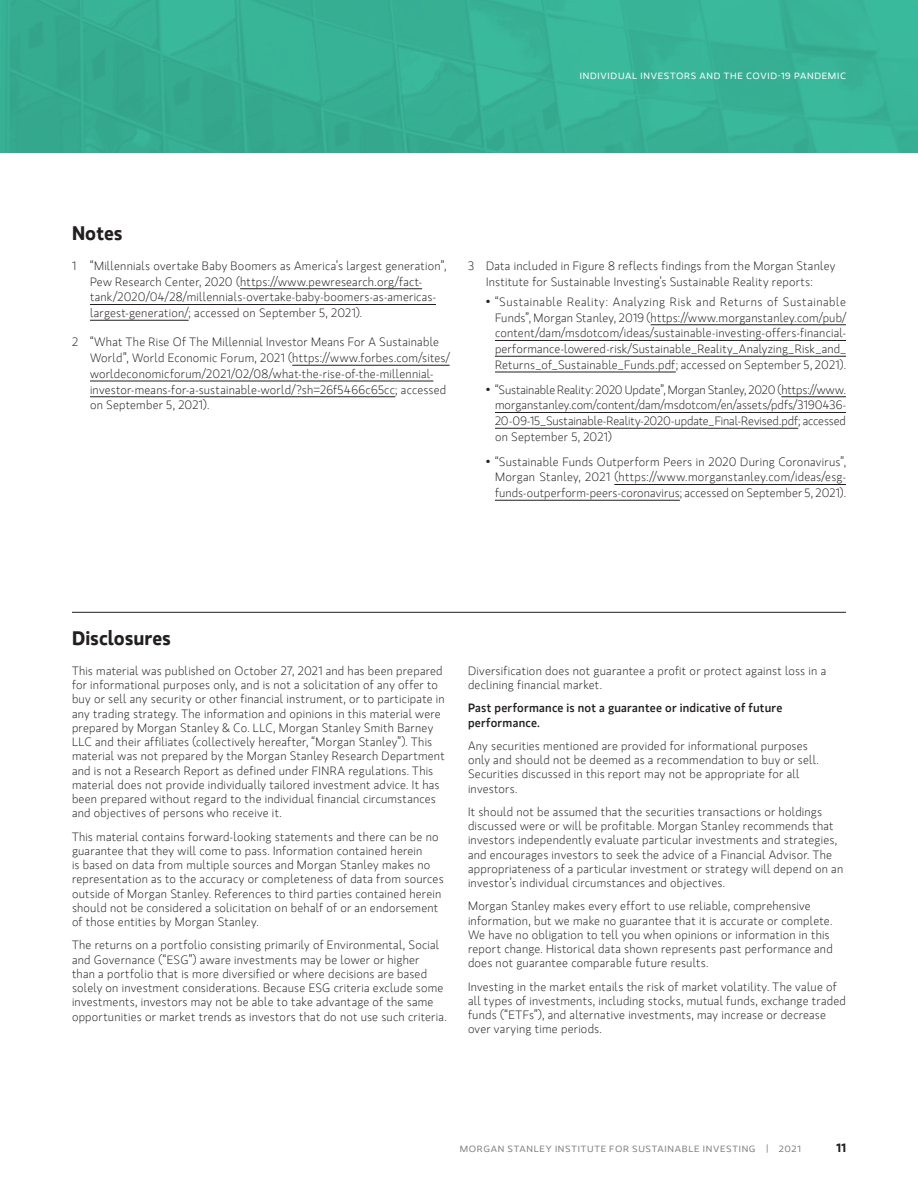
<style>
.page{position:relative;width:918px;height:1188px;background:#fff}
.page>*{position:absolute;margin:0;border:0;box-sizing:border-box;transform-origin:0 0}
.t1{font:700 19.5px "MS Gloriola II Std";color:#231f20}
.t2{font:300 12px/14.2px "MS Gloriola II Std";letter-spacing:.02em;color:#231f20}
.t3{font:500 12px/14.2px "MS Gloriola II Std";letter-spacing:.02em;color:#231f20}
.t4{font:700 12px "MS Gloriola II Std";color:#231f20}
.t5{font:9px "MS Gloriola II Std";letter-spacing:.075em;color:#808285;scale:1.1 1}
.t6{font:9px "MS Gloriola II Std";letter-spacing:.075em;color:#fff;scale:1.1 1}
.s1{font-size:10.5px}
</style>
<div class="page">
<div style="left:0;top:0;width:918px;height:153px;background:#37b094"></div>
<hr style="left:240px;top:288px;width:182px;height:1px;background:#231f20">
<hr style="left:90px;top:304px;width:346px;height:1px;background:#231f20">
<hr style="left:90px;top:320px;width:99px;height:1px;background:#231f20">
<hr style="left:292px;top:365px;width:158px;height:1px;background:#231f20">
<hr style="left:90px;top:381px;width:343px;height:1px;background:#231f20">
<hr style="left:90px;top:396px;width:305px;height:1px;background:#231f20">
<hr style="left:651px;top:324px;width:195px;height:1px;background:#231f20">
<hr style="left:495px;top:340px;width:351px;height:1px;background:#231f20">
<hr style="left:495px;top:356px;width:351px;height:1px;background:#231f20">
<hr style="left:495px;top:372px;width:181px;height:1px;background:#231f20">
<hr style="left:781px;top:396px;width:65px;height:1px;background:#231f20">
<hr style="left:495px;top:412px;width:351px;height:1px;background:#231f20">
<hr style="left:495px;top:428px;width:303px;height:1px;background:#231f20">
<hr style="left:614px;top:484px;width:232px;height:1px;background:#231f20">
<hr style="left:495px;top:500px;width:185px;height:1px;background:#231f20">
<hr style="left:72px;top:612px;width:774px;height:1px;background:#231f20">
<p class="t6" style="left:580px;top:69px;width:243px">INDIVIDUAL INVESTORS AND THE COVID-19 PANDEMIC</p>
<h1 class="t1" style="left:72px;top:219px;width:52px">Notes</h1>
<p class="t2" style="left:90px;top:258px;width:358px;line-height:15.8px;text-indent:-18px">1 “Millennials overtake Baby Boomers as America’s largest generation”, Pew Research Center, 2020 (https://www.pewresearch.org/fact&shy;tank/2020/04/28/millennials-overtake-baby-boomers-as-americas&shy;largest-generation/; accessed on September 5, 2021).</p>
<p class="t2" style="left:90px;top:334px;width:361px;line-height:15.8px;text-indent:-18px">2 “What The Rise Of The Millennial Investor Means For A Sustainable World”, World Economic Forum, 2021 (https://www.forbes.com/sites/ worldeconomicforum/2021/02/08/what-the-rise-of-the-millennial&shy;investor-means-for-a-sustainable-world/?sh=26f5466c65cc; accessed on September 5, 2021).</p>
<p class="t2" style="left:468px;top:258px;width:369px;line-height:15.8px;text-align:center">3 Data included in Figure 8 reflects findings from the Morgan Stanley<br>Institute for Sustainable Investing’s Sustainable Reality reports:</p>
<p class="t2" style="left:495px;top:294px;width:353px;line-height:15.8px;text-align:justify;text-indent:-9px"><span class="s1">•</span> “Sustainable Reality: Analyzing Risk and Returns of Sustainable Funds”, Morgan Stanley, 2019 (https://www.morganstanley.com/pub/ content/dam/msdotcom/ideas/sustainable-investing-offers-financial&shy;performance-lowered-risk/Sustainable_Reality_Analyzing_Risk_and_ Returns_of_Sustainable_Funds.pdf; accessed on September 5, 2021).</p>
<p class="t2" style="left:495px;top:382px;width:353px;line-height:15.8px;text-align:justify;text-indent:-9px"><span class="s1">•</span> “Sustainable Reality: 2020 Update”, Morgan Stanley, 2020 (https://www. morganstanley.com/content/dam/msdotcom/en/assets/pdfs/3190436- 20-09-15_Sustainable-Reality-2020-update_Final-Revised.pdf; accessed on September 5, 2021)</p>
<p class="t2" style="left:495px;top:454px;width:353px;line-height:15.8px;text-align:justify;text-indent:-9px"><span class="s1">•</span> “Sustainable Funds Outperform Peers in 2020 During Coronavirus”, Morgan Stanley, 2021 (https://www.morganstanley.com/ideas/esg&shy;funds-outperform-peers-coronavirus; accessed on September 5, 2021).</p>
<h1 class="t1" style="left:72px;top:624px;width:100px">Disclosures</h1>
<p class="t2" style="left:72px;top:664px;width:374px">This material was published on October 27, 2021 and has been prepared for informational purposes only, and is not a solicitation of any offer to buy or sell any security or other financial instrument, or to participate in any trading strategy. The information and opinions in this material were prepared by Morgan Stanley &amp; Co. LLC, Morgan Stanley Smith Barney LLC and their affiliates (collectively hereafter, “Morgan Stanley”). This material was not prepared by the Morgan Stanley Research Department and is not a Research Report as defined under FINRA regulations. This material does not provide individually tailored investment advice. It has been prepared without regard to the individual financial circumstances and objectives of persons who receive it.</p>
<p class="t2" style="left:72px;top:829px;width:373px">This material contains forward-looking statements and there can be no guarantee that they will come to pass. Information contained herein<br>is based on data from multiple sources and Morgan Stanley makes no representation as to the accuracy or completeness of data from sources outside of Morgan Stanley. References to third parties contained herein should not be considered a solicitation on behalf of or an endorsement of those entities by Morgan Stanley.</p>
<p class="t2" style="left:72px;top:938px;width:376px">The returns on a portfolio consisting primarily of Environmental, Social and Governance (“ESG”) aware investments may be lower or higher<br>than a portfolio that is more diversified or where decisions are based solely on investment considerations. Because ESG criteria exclude some investments, investors may not be able to take advantage of the same opportunities or market trends as investors that do not use such criteria.</p>
<p class="t2" style="left:468px;top:663px;width:360px">Diversification does not guarantee a profit or protect against loss in a declining financial market.</p>
<p class="t3" style="left:468px;top:701px;width:316px">Past performance is not a guarantee or indicative of future performance.</p>
<p class="t2" style="left:468px;top:738px;width:352px">Any securities mentioned are provided for informational purposes only and should not be deemed as a recommendation to buy or sell.<br>Securities discussed in this report may not be appropriate for all investors.</p>
<p class="t2" style="left:468px;top:804px;width:377px">It should not be assumed that the securities transactions or holdings discussed were or will be profitable. Morgan Stanley recommends that investors independently evaluate particular investments and strategies, and encourages investors to seek the advice of a Financial Advisor. The appropriateness of a particular investment or strategy will depend on an investor’s individual circumstances and objectives.</p>
<p class="t2" style="left:468px;top:899px;width:366px">Morgan Stanley makes every effort to use reliable, comprehensive information, but we make no guarantee that it is accurate or complete.<br>We have no obligation to tell you when opinions or information in this report change. Historical data shown represents past performance and does not guarantee comparable future results.</p>
<p class="t2" style="left:468px;top:979px;width:379px">Investing in the market entails the risk of market volatility. The value of all types of investments, including stocks, mutual funds, exchange traded funds (“ETFs”), and alternative investments, may increase or decrease over varying time periods.</p>
<p class="t5" style="left:460px;top:1143px;width:312px">MORGAN STANLEY INSTITUTE FOR SUSTAINABLE INVESTING | 2021</p>
<p class="t4" style="left:836px;top:1139px;width:11px">11</p>
</div>
